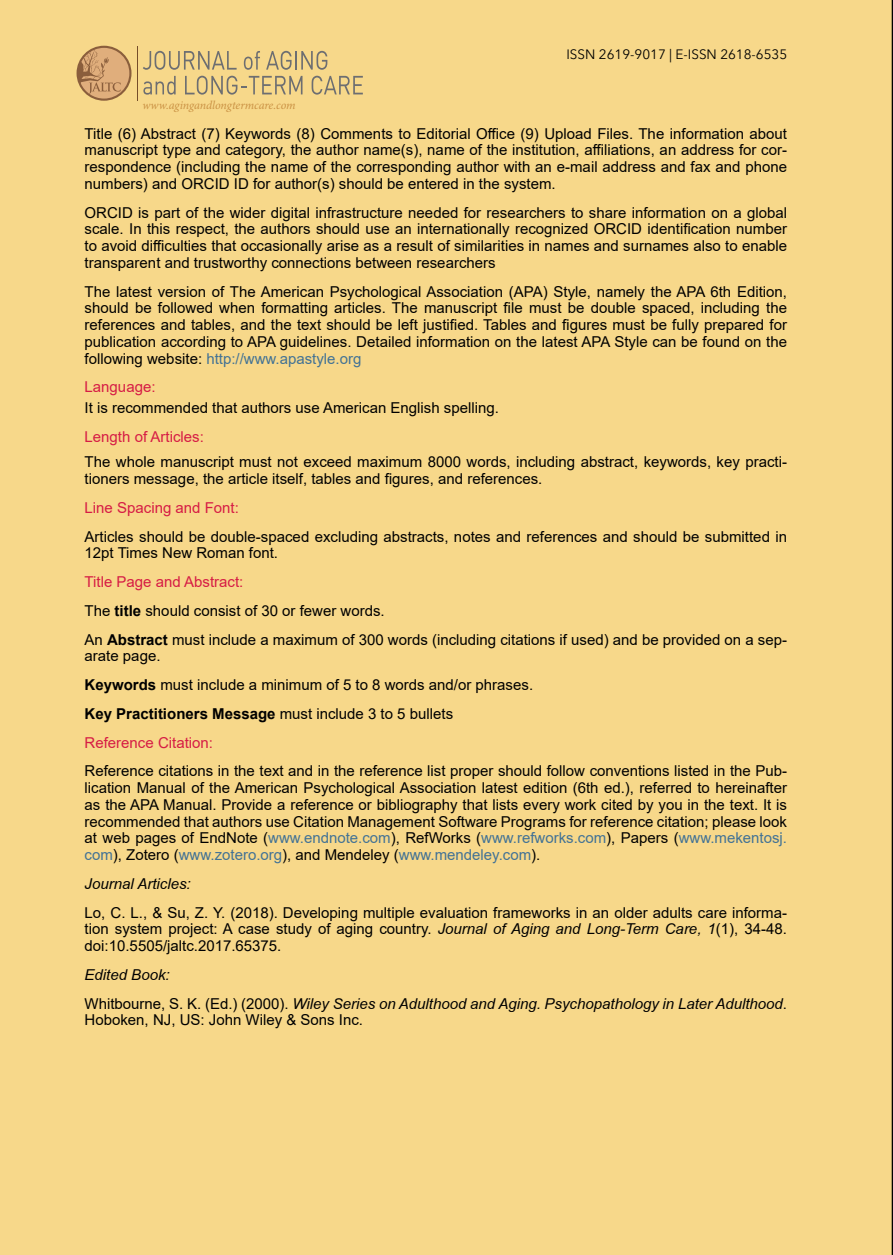
<style>
.page{position:relative;width:893px;height:1255px;background:#fff}
.page>*{position:absolute;margin:0;border:0;box-sizing:border-box;transform-origin:0 0}
.t1{font:15px/16.8px "Arial";color:#000;text-align:justify}
.t2{font:italic 15px/28.8px "Arial";color:#000}
.t3{font:15px "Arial";color:#d61c45}
.t4{font:13.5px "Avenir Next LT Pro";color:#000}
.t5{font:italic 12px "Minion Pro";letter-spacing:-.005em;color:#cb9345}
.s1{color:#427295}
.s2{color:#d61c45}
.s3{font-weight:700}
.s4{font-style:italic}
.s5{font-style:normal}
</style>
<div class="page">
<div style="left:0;top:0;width:893px;height:1254px;background:#f7d88a"></div>
<svg style="left:143px;top:51px;width:94px;height:19px;background:#d2bb83"></svg>
<svg style="left:244px;top:51px;width:16px;height:19px"></svg>
<svg style="left:266px;top:51px;width:61px;height:19px"></svg>
<svg style="left:143px;top:76px;width:33px;height:19px"></svg>
<svg style="left:185px;top:76px;width:117px;height:19px;background:#d2bb83"></svg>
<svg style="left:312px;top:76px;width:51px;height:19px"></svg>
<div style="left:77px;top:46px;width:54px;height:55px;background:#8a5e3c;border-radius:50%"></div>
<hr style="left:137px;top:46px;width:1px;height:55px;background:#754d29">
<svg style="left:81px;top:48px;width:48px;height:51px;background:#cfa06f"></svg>
<p class="t5" style="left:142px;top:97px;width:155px">www.agingandlongtermcare.com</p>
<p class="t4" style="left:566px;top:46px;width:222px">ISSN 2619-9017 | E-ISSN 2618-6535</p>
<p class="t1" style="left:85px;top:125px;width:704px">Title (6) Abstract (7) Keywords (8) Comments to Editorial Office (9) Upload Files. The information about manuscript type and category, the author name(s), name of the institution, affiliations, an address for cor&shy;respondence (including the name of the corresponding author with an e-mail address and fax and phone numbers) and ORCID ID for author(s) should be entered in the system.</p>
<p class="t1" style="left:85px;top:204px;width:704px">ORCID is part of the wider digital infrastructure needed for researchers to share information on a global scale. In this respect, the authors should use an internationally recognized ORCID identification number to avoid difficulties that occasionally arise as a result of similarities in names and surnames also to enable transparent and trustworthy connections between researchers</p>
<p class="t1" style="left:85px;top:283px;width:704px">The latest version of The American Psychological Association (APA) Style, namely the APA 6th Edition, should be followed when formatting articles. The manuscript file must be double spaced, including the references and tables, and the text should be left justified. Tables and figures must be fully prepared for publication according to APA guidelines. Detailed information on the latest APA Style can be found on the following website: <span class="s1">http://www.apastyle.org</span></p>
<p class="t3" style="left:85px;top:376px;width:72px">Language:</p>
<p class="t1" style="left:85px;top:399px;width:416px">It is recommended that authors use American English spelling.</p>
<p class="t3" style="left:85px;top:426px;width:121px">Length of Articles:</p>
<p class="t1" style="left:85px;top:453px;width:704px">The whole manuscript must not exceed maximum 8000 words, including abstract, keywords, key practi&shy;tioners message, the article itself, tables and figures, and references.</p>
<p class="t3" style="left:85px;top:497px;width:156px">Line Spacing and Font:</p>
<p class="t1" style="left:85px;top:528px;width:704px">Articles should be double-spaced excluding abstracts, notes and references and should be submitted in<br>12pt Times New Roman font.</p>
<p class="t1" style="left:85px;top:567px;width:704px;line-height:28.8px;text-align:left"><span class="s2">Title Page and Abstract:<br></span>The <span class="s3">title</span> should consist of 30 or fewer words.<br>An <span class="s3">Abstract</span> must include a maximum of 300 words (including citations if used) and be provided on a sep-</p>
<p class="t1" style="left:85px;top:641px;width:450px;line-height:28.8px;text-align:left">arate page.<br><span class="s3">Keywords</span> must include a minimum of 5 to 8 words and/or phrases.<br><span class="s3">Key Practitioners Message</span> must include 3 to 5 bullets<br><span class="s2">Reference Citation:</span></p>
<p class="t1" style="left:85px;top:762px;width:704px">Reference citations in the text and in the reference list proper should follow conventions listed in the Pub&shy;lication Manual of the American Psychological Association latest edition (6th ed.), referred to hereinafter as the APA Manual. Provide a reference or bibliography that lists every work cited by you in the text. It is recommended that authors use Citation Management Software Programs for reference citation; please look at web pages of EndNote (<span class="s1">www.endnote.com</span>), RefWorks (<span class="s1">www.refworks.com</span>), Papers (<span class="s1">www.mekentosj. com</span>), Zotero (<span class="s1">www.zotero.org</span>), and Mendeley (<span class="s1">www.mendeley.com</span>).</p>
<p class="t2" style="left:85px;top:869px;width:108px">Journal Articles:</p>
<p class="t1" style="left:85px;top:903px;width:704px">Lo, C. L., &amp; Su, Z. Y. (2018). Developing multiple evaluation frameworks in an older adults care informa&shy;tion system project: A case study of aging country. <span class="s4">Journal of Aging and Long-Term Care, 1</span>(1), 34-48. doi:10.5505/jaltc.2017.65375.</p>
<p class="t2" style="left:85px;top:960px;width:704px">Edited Book:<br><span class="s5">Whitbourne, S. K. (Ed.) (2000).</span> Wiley Series on Adulthood and Aging. Psychopathology in Later Adulthood<span class="s5">.</span></p>
<p class="t1" style="left:85px;top:1011px;width:280px">Hoboken, NJ, US: John Wiley &amp; Sons Inc.</p>
</div>
